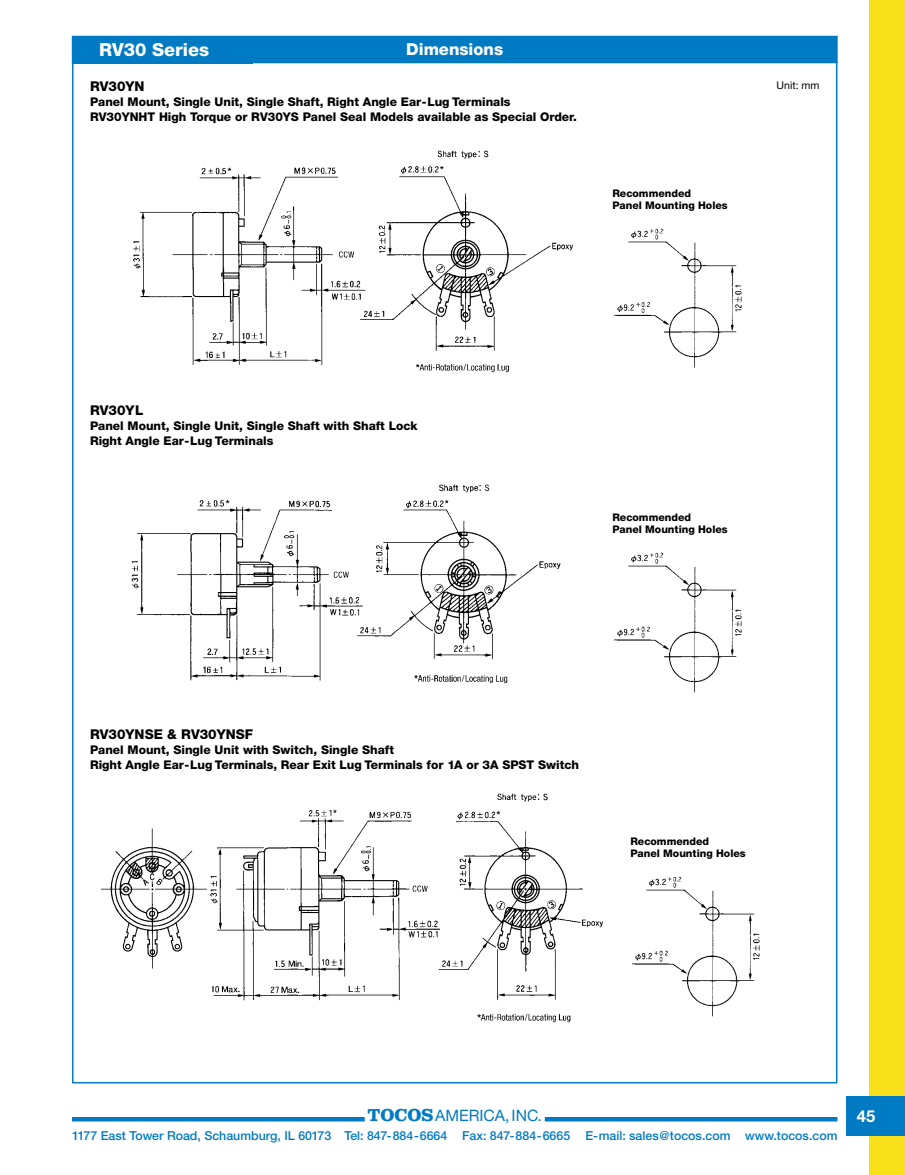
<style>
.page{position:relative;width:905px;height:1175px;background:#fff}
.page>*{position:absolute;margin:0;border:0;box-sizing:border-box;transform-origin:0 0}
.t1{font:800 18px "Helvetica Neue";color:#fff}
.t2{font:800 16.5px "Helvetica Neue";color:#fff}
.t3{font:700 16.5px "Helvetica Neue";color:#fff}
.t4{font:15.75px "Helvetica Neue";color:#007ac2}
.t5{font:800 13.5px "Helvetica Neue";color:#000}
.t6{font:500 12.3px "Helvetica Neue";color:#007ac2}
.t7{font:800 12px/15px "Helvetica Neue";color:#000}
.t8{font:800 10.5px/12px "Helvetica Neue";color:#000}
.t9{font:10.5px "Helvetica Neue";color:#000}
.s1{font-family:"Clarendon";font-weight:700;font-size:18px}
</style>
<div class="page">
<hr style="left:72px;top:1117px;width:293px;height:4px;background:#007ac2">
<hr style="left:545px;top:1117px;width:292px;height:4px;background:#007ac2">
<div style="left:869px;top:0;width:35px;height:1174px;background:#f7e019"></div>
<div style="left:846px;top:1096px;width:58px;height:39px;background:#007ac2"></div>
<div style="left:72px;top:36px;width:765px;height:27px;background:#007ac2"></div>
<img style="left:133px;top:150px;width:440px;height:223px">
<img style="left:131px;top:484px;width:430px;height:200px">
<img style="left:101px;top:793px;width:502px;height:230px">
<img style="left:614px;top:228px;width:128px;height:140px">
<img style="left:614px;top:552px;width:128px;height:141px">
<img style="left:632px;top:876px;width:128px;height:141px">
<h1 class="t1" style="left:99px;top:42px;width:112px">RV30 Series</h1>
<h2 class="t2" style="left:406px;top:43px;width:98px">Dimensions</h2>
<p class="t5" style="left:90px;top:81px;width:56px">RV30YN</p>
<p class="t7" style="left:90px;top:95px;width:488px">Panel Mount, Single Unit, Single Shaft, Right Angle Ear-Lug Terminals<br>RV30YNHT High Torque or RV30YS Panel Seal Models available as Special Order.</p>
<p class="t8" style="left:612px;top:188px;width:117px">Recommended<br>Panel Mounting Holes</p>
<p class="t9" style="left:776px;top:81px;width:44px">Unit: mm</p>
<p class="t5" style="left:90px;top:405px;width:55px">RV30YL</p>
<p class="t7" style="left:90px;top:419px;width:329px">Panel Mount, Single Unit, Single Shaft with Shaft Lock<br>Right Angle Ear-Lug Terminals</p>
<p class="t8" style="left:612px;top:512px;width:117px">Recommended<br>Panel Mounting Holes</p>
<p class="t5" style="left:90px;top:729px;width:164px">RV30YNSE &amp; RV30YNSF</p>
<p class="t7" style="left:90px;top:743px;width:490px">Panel Mount, Single Unit with Switch, Single Shaft<br>Right Angle Ear-Lug Terminals, Rear Exit Lug Terminals for 1A or 3A SPST Switch</p>
<p class="t8" style="left:630px;top:836px;width:117px">Recommended<br>Panel Mounting Holes</p>
<h3 class="t4" style="left:367px;top:1109px;width:176px"><span class="s1">TOCOS</span>AMERICA,INC.</h3>
<p class="t6" style="left:72px;top:1130px;width:766px">1177 East Tower Road, Schaumburg, IL 60173 Tel: 847-884-6664 Fax: 847-884-6665 E-mail: sales@tocos.com www.tocos.com</p>
<h2 class="t3" style="left:856px;top:1110px;width:20px">45</h2>
</div>
